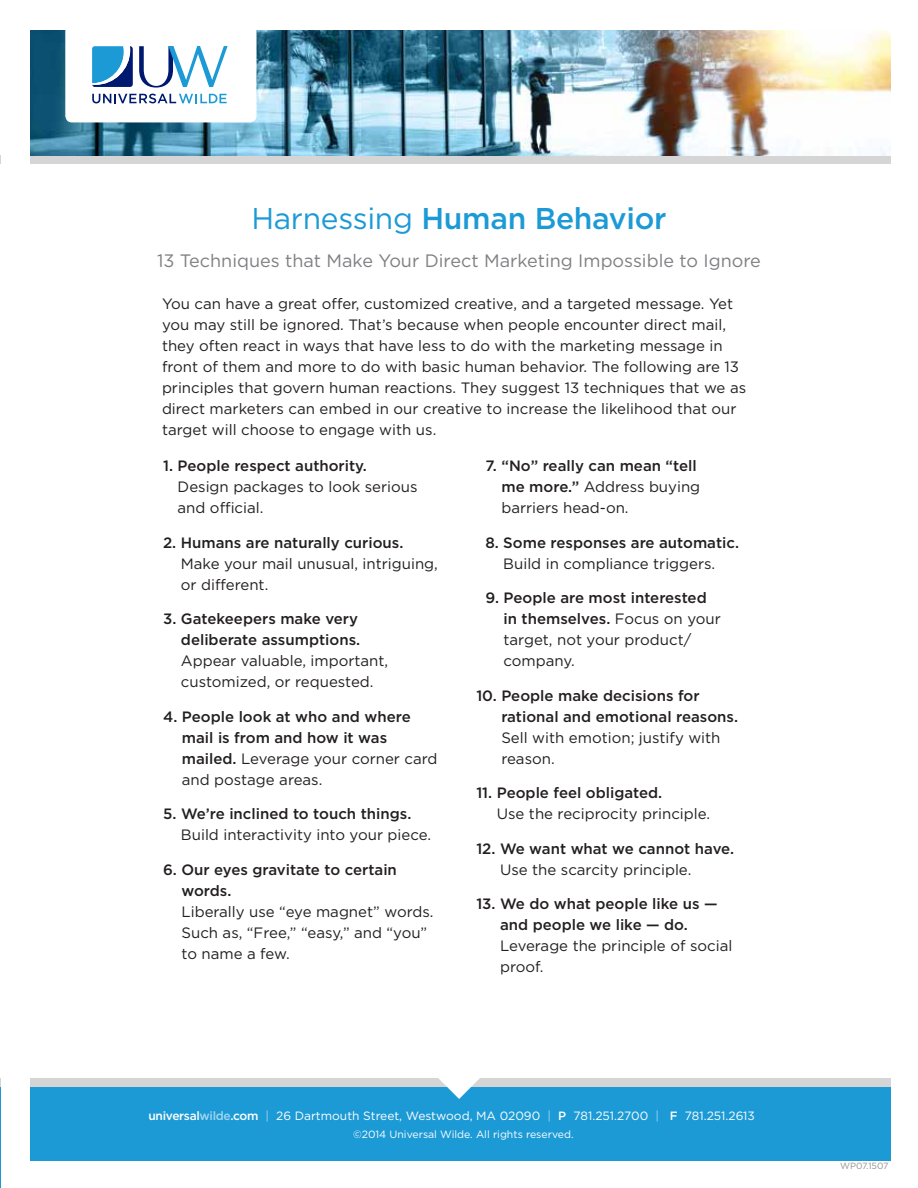
<style>
.page{position:relative;width:918px;height:1188px;background:#fff}
.page>*{position:absolute;margin:0;border:0;box-sizing:border-box;transform-origin:0 0}
.t1{font:500 30px "Gotham";letter-spacing:-.01em;color:#1c9ad6}
.t2{font:18px "Gotham";color:#807f83}
.t3{font:15px/21px "Gotham";color:#231f20}
.t4{font:500 15px/21px "Gotham";color:#231f20}
.t5{font:12px "Gotham";color:#fff}
.t6{font:10.5px "Gotham";color:#fff}
.t7{font:9px "Gotham";color:#939295}
.s1{font-weight:400}
.s2{font-weight:500}
.s3{font-weight:500;color:#a4d6ef}
.s4{color:#a4d6ef}
</style>
<div class="page">
<div style="left:0;top:1086px;width:918px;height:102px;background:#1c9ad6"></div>
<div style="left:0;top:1078px;width:918px;height:9px;background:#d5d5d6"></div>
<div style="left:0;top:156px;width:918px;height:8px;background:#d5d5d6"></div>
<svg style="left:438px;top:1078px;width:42px;height:21px"></svg>
<img style="left:30px;top:30px;width:861px;height:126px">
<div style="left:65px;top:9px;width:192px;height:113px;background:#fff;border-radius:7px"></div>
<svg style="left:92px;top:94px;width:135px;height:9px"></svg>
<svg style="left:139px;top:46px;width:89px;height:42px"></svg>
<svg style="left:92px;top:46px;width:41px;height:41px;background:#3c8ac2"></svg>
<div style="left:1px;top:1px;width:28px;height:1187px;background:#fff"></div>
<div style="left:891px;top:1px;width:27px;height:1187px;background:#fff"></div>
<div style="left:2px;top:1161px;width:916px;height:27px;background:#fff"></div>
<h1 class="t1" style="left:251px;top:199px;width:417px"><span class="s1">Harnessing</span> Human Behavior</h1>
<p class="t2" style="left:157px;top:249px;width:605px">13 Techniques that Make Your Direct Marketing Impossible to Ignore</p>
<p class="t3" style="left:162px;top:293px;width:586px">You can have a great offer, customized creative, and a targeted message. Yet you may still be ignored. That’s because when people encounter direct mail, they often react in ways that have less to do with the marketing message in front of them and more to do with basic human behavior. The following are 13 principles that govern human reactions. They suggest 13 techniques that we as direct marketers can embed in our creative to increase the likelihood that our target will choose to engage with us.</p>
<p class="t4" style="left:163px;top:455px;width:205px">1. People respect authority.</p>
<p class="t3" style="left:178px;top:476px;width:241px">Design packages to look serious and official.</p>
<p class="t4" style="left:163px;top:532px;width:242px">2. Humans are naturally curious.</p>
<p class="t3" style="left:181px;top:553px;width:259px">Make your mail unusual, intriguing, or different.</p>
<p class="t4" style="left:163px;top:608px;width:199px;text-align:right">3. Gatekeepers make very deliberate assumptions.</p>
<p class="t3" style="left:181px;top:650px;width:209px">Appear valuable, important, customized, or requested.</p>
<p class="t4" style="left:182px;top:706px;width:257px;text-indent:-19px">4. People look at who and where mail is from and how it was mailed. <span class="s1">Leverage your corner card and postage areas.</span></p>
<p class="t4" style="left:163px;top:803px;width:250px">5. We’re inclined to touch things.</p>
<p class="t3" style="left:181px;top:824px;width:252px">Build interactivity into your piece.</p>
<p class="t4" style="left:182px;top:859px;width:217px;text-indent:-18px">6. Our eyes gravitate to certain words.</p>
<p class="t3" style="left:182px;top:901px;width:254px">Liberally use “eye magnet” words.<br>Such as, “Free,” “easy,” and “you” to name a few.</p>
<p class="t4" style="left:502px;top:455px;width:200px;text-indent:-16px">7. “No” really can mean “tell me more.” <span class="s1">Address buying barriers head-on.</span></p>
<p class="t4" style="left:485px;top:532px;width:255px">8. Some responses are automatic.</p>
<p class="t3" style="left:503px;top:553px;width:213px">Build in compliance triggers.</p>
<p class="t3" style="left:504px;top:587px;width:219px;text-indent:-18px"><span class="s2">9. People are most interested in themselves.</span> Focus on your target, not your product/ company.</p>
<p class="t4" style="left:501px;top:685px;width:238px;text-indent:-25px">10. People make decisions for rational and emotional reasons.</p>
<p class="t3" style="left:501px;top:727px;width:221px">Sell with emotion; justify with reason.</p>
<p class="t4" style="left:476px;top:782px;width:187px">11. People feel obligated.</p>
<p class="t3" style="left:497px;top:803px;width:215px">Use the reciprocity principle.</p>
<p class="t4" style="left:476px;top:838px;width:259px">12. We want what we cannot have.</p>
<p class="t3" style="left:500px;top:859px;width:193px">Use the scarcity principle.</p>
<p class="t4" style="left:476px;top:893px;width:243px;text-align:center">13. We do what people like us — and people we like — do.</p>
<p class="t3" style="left:500px;top:935px;width:234px">Leverage the principle of social proof.</p>
<p class="t5" style="left:148px;top:1108px;width:608px"><span class="s2">universal</span><span class="s3">wilde</span><span class="s2">.com</span> <span class="s4">|</span> 26 Dartmouth Street, Westwood, MA 02090 <span class="s4">|</span> <span class="s2">P</span> 781.251.2700 <span class="s4">|</span> <span class="s2">F</span> 781.251.2613</p>
<p class="t6" style="left:353px;top:1127px;width:222px">©2014 Universal Wilde. All rights reserved.</p>
<p class="t7" style="left:840px;top:1160px;width:50px">WP07.1507</p>
</div>
